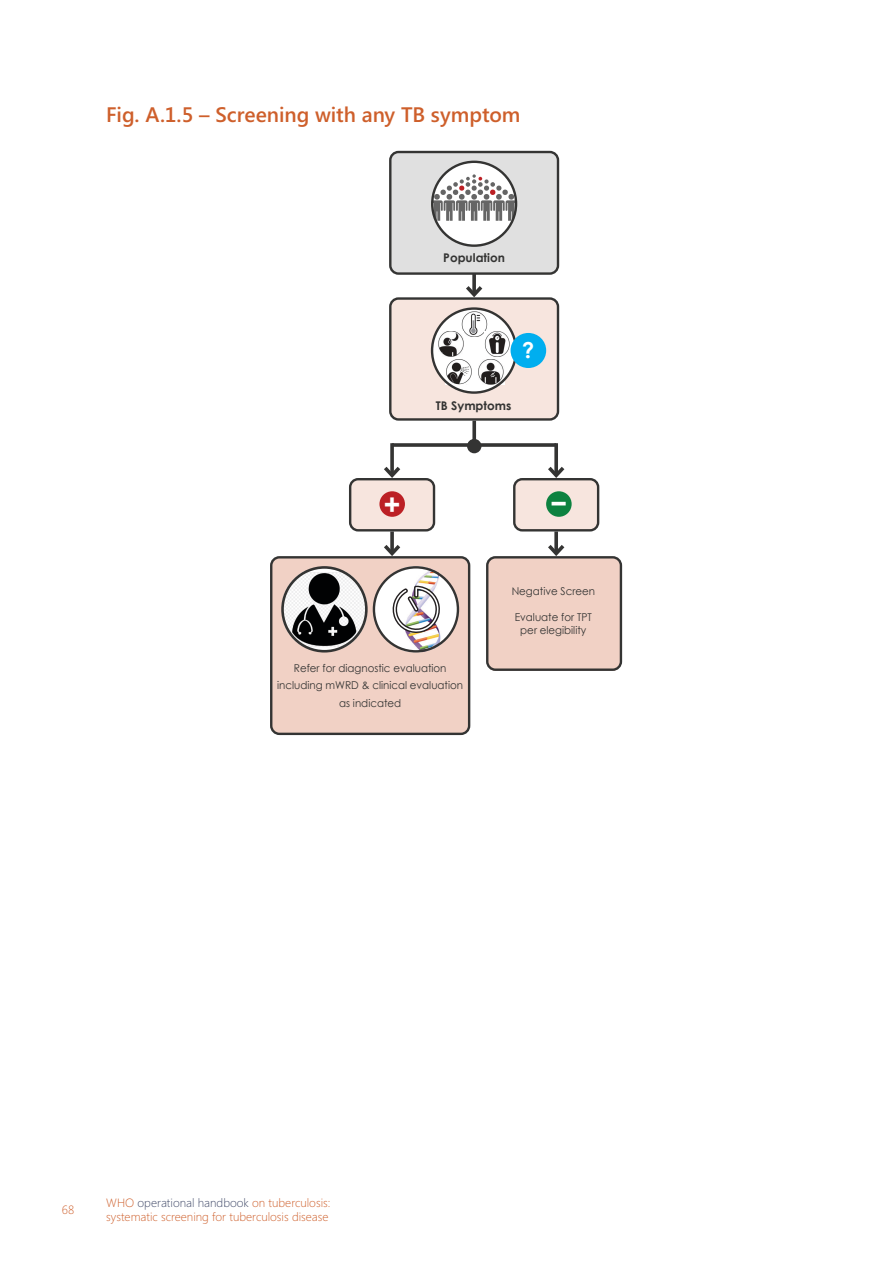
<style>
.page{position:relative;width:893px;height:1263px;background:#fff}
.page>*{position:absolute;margin:0;border:0;box-sizing:border-box;transform-origin:0 0}
.t1{font:700 28.8px "Century Gothic";color:#fff}
.t2{font:700 28.8px "Century Gothic";color:#fff}
.t3{font:700 21.6px "Century Gothic";color:#fff}
.t4{font:600 21px "Segoe UI";letter-spacing:-.005em;color:#ce5f2b}
.t5{font:300 12px/14.4px "Segoe UI";color:#ce5f2b}
.t6{font:700 12px "Century Gothic";color:#343433}
.t7{font:10.8px/17.1px "Century Gothic";color:#343433;text-align:center;scale:.95 1}
.s1{color:#404968}
</style>
<div class="page">
<div style="left:350px;top:479px;width:84px;height:51px;background:#f7e5de;border-radius:8px"></div>
<div style="left:514px;top:479px;width:84px;height:51px;background:#f7e5de;border-radius:8px"></div>
<div style="left:390px;top:152px;width:168px;height:122px;background:#e0e0e0;border-radius:8px"></div>
<div style="left:390px;top:299px;width:168px;height:120px;background:#f7e5de;border-radius:8px"></div>
<div style="left:487px;top:557px;width:134px;height:114px;background:#f1d1c5;border-radius:8px"></div>
<div style="left:349px;top:478px;width:86px;height:53px;border:2px solid #343433;border-radius:8px"></div>
<div style="left:513px;top:478px;width:86px;height:53px;border:2px solid #343433;border-radius:8px"></div>
<svg style="left:554px;top:531px;width:4px;height:10px"></svg>
<svg style="left:548px;top:541px;width:17px;height:15px"></svg>
<svg style="left:390px;top:531px;width:4px;height:10px"></svg>
<svg style="left:384px;top:541px;width:17px;height:15px"></svg>
<svg style="left:472px;top:275px;width:4px;height:7px"></svg>
<svg style="left:466px;top:282px;width:17px;height:15px"></svg>
<div style="left:389px;top:151px;width:170px;height:124px;border:2px solid #343433;border-radius:8px"></div>
<div style="left:389px;top:297px;width:170px;height:124px;border:2px solid #343433;border-radius:8px"></div>
<svg style="left:472px;top:421px;width:4px;height:18px"></svg>
<div style="left:467px;top:439px;width:14px;height:14px;background:#343433;border-radius:50%"></div>
<svg style="left:394px;top:443px;width:74px;height:4px"></svg>
<svg style="left:390px;top:443px;width:4px;height:20px"></svg>
<svg style="left:380px;top:463px;width:24px;height:18px"></svg>
<svg style="left:554px;top:443px;width:4px;height:20px"></svg>
<svg style="left:544px;top:463px;width:24px;height:18px"></svg>
<svg style="left:481px;top:443px;width:75px;height:4px"></svg>
<div style="left:486px;top:556px;width:136px;height:115px;border:2px solid #343433;border-radius:8px"></div>
<div style="left:546px;top:491px;width:26px;height:26px;background:#0d8240;border-radius:50%"></div>
<div style="left:379px;top:491px;width:26px;height:26px;background:#bc2025;border-radius:50%"></div>
<div style="left:432px;top:162px;width:84px;height:84px;background:#fff;border-radius:50%"></div>
<svg style="left:432px;top:174px;width:84px;height:47px"></svg>
<div style="left:431px;top:161px;width:86px;height:86px;border:2px solid #343433;border-radius:50%"></div>
<div style="left:432px;top:309px;width:84px;height:84px;background:#fff;border-radius:50%"></div>
<img style="left:461px;top:311px;width:26px;height:26px">
<img style="left:446px;top:359px;width:26px;height:26px">
<img style="left:437px;top:331px;width:27px;height:26px">
<img style="left:478px;top:359px;width:26px;height:26px">
<img style="left:484px;top:331px;width:27px;height:26px">
<div style="left:431px;top:307px;width:86px;height:87px;border:2px solid #343433;border-radius:50%"></div>
<div style="left:511px;top:333px;width:35px;height:35px;background:#00aeef;border-radius:50%"></div>
<div style="left:272px;top:557px;width:197px;height:177px;background:#f1d1c5;border-radius:8px"></div>
<div style="left:270px;top:556px;width:200px;height:179px;border:2px solid #343433;border-radius:8px"></div>
<div style="left:374px;top:567px;width:84px;height:84px;background:#fff;border-radius:50%"></div>
<img style="left:402px;top:566px;width:39px;height:86px">
<div style="left:373px;top:566px;width:86px;height:86px;border:2px solid #343433;border-radius:50%"></div>
<svg style="left:392px;top:585px;width:48px;height:49px"></svg>
<img style="left:282px;top:571px;width:85px;height:76px">
<div style="left:281px;top:566px;width:87px;height:86px;border:3px solid #343433;border-radius:50%"></div>
<h3 class="t4" style="left:106px;top:99px;width:416px">Fig. A.1.5 – Screening with any TB symptom</h3>
<p class="t6" style="left:443px;top:249px;width:63px">Population</p>
<h2 class="t3" style="left:522px;top:334px;width:14px">?</h2>
<p class="t6" style="left:436px;top:396px;width:77px">TB Symptoms</p>
<h1 class="t1" style="left:384px;top:482px;width:19px">+</h1>
<h1 class="t2" style="left:550px;top:482px;width:19px">−</h1>
<p class="t7" style="left:277px;top:660px;width:197px">Refer for diagnostic evaluation including mWRD &amp; clinical evaluation as indicated</p>
<p class="t7" style="left:512px;top:582px;width:89px">Negative Screen</p>
<p class="t7" style="left:515px;top:610px;width:83px;line-height:12.9px">Evaluate for TPT per elegibility</p>
<p class="t5" style="left:62px;top:1202px;width:14px">68</p>
<p class="t5" style="left:106px;top:1195px;width:226px">WHO <span class="s1">operational handbook</span> on tuberculosis: systematic screening for tuberculosis disease</p>
</div>
